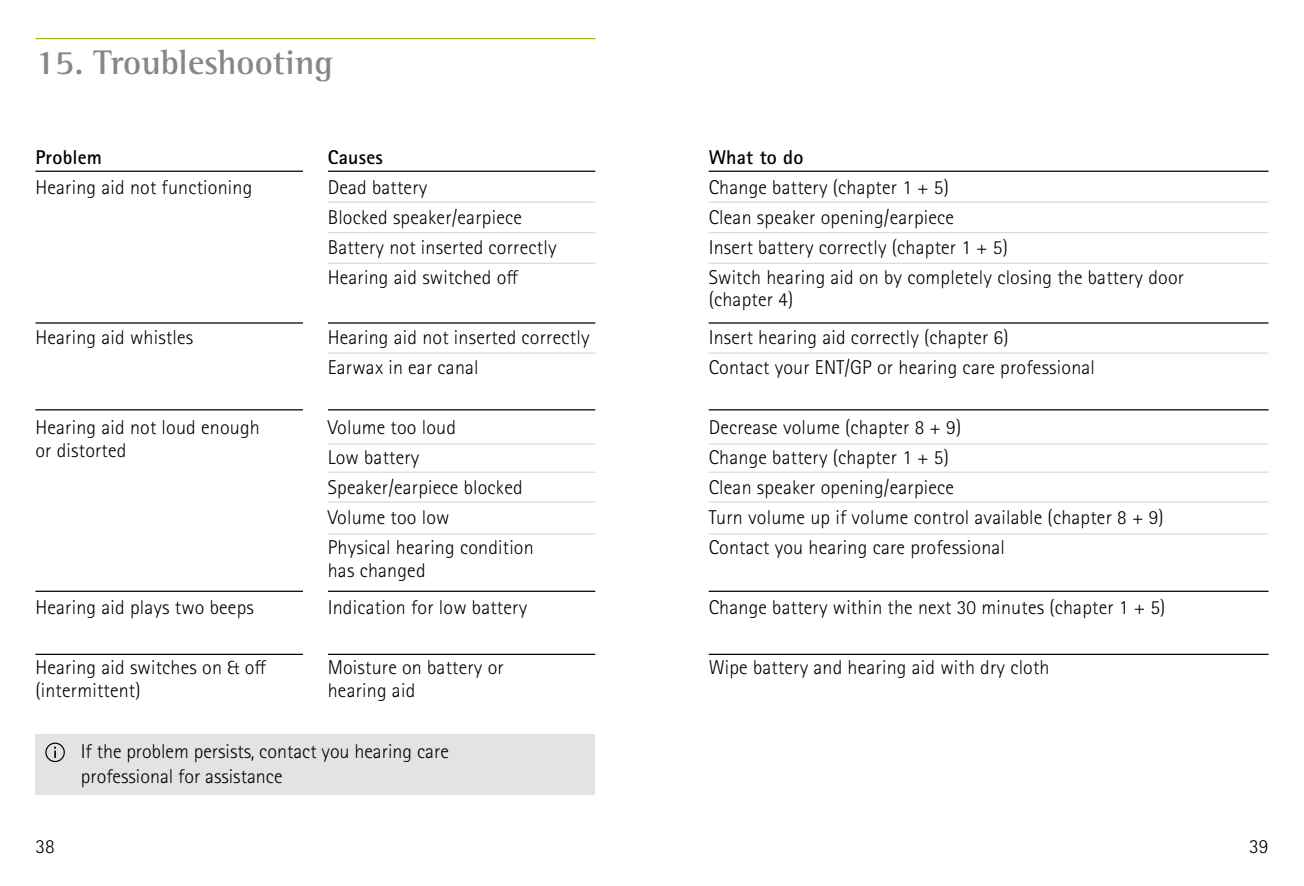
<style>
.page{position:relative;width:1304px;height:886px;background:#fff}
.page>*{position:absolute;margin:0;border:0;box-sizing:border-box;transform-origin:0 0}
.t1{font:700 35px "Rotis Semi Serif Pro";color:#878787}
.t2{font:300 20px/30px "Rotis Sans Serif Pro";letter-spacing:.01em;color:#000}
.t3{font:700 20px "Rotis Sans Serif Pro";letter-spacing:.01em;color:#000}
</style>
<div class="page">
<hr style="left:35px;top:38px;width:560px;height:1px;background:#95c11f">
<div style="left:35px;top:734px;width:560px;height:60px;background:#e3e3e3"></div>
<hr style="left:328px;top:201px;width:267px;height:2px;background:#dadada">
<hr style="left:328px;top:443px;width:267px;height:1px;background:#dadada">
<hr style="left:328px;top:471px;width:267px;height:2px;background:#dadada">
<hr style="left:328px;top:501px;width:267px;height:2px;background:#dadada">
<hr style="left:328px;top:533px;width:267px;height:1px;background:#dadada">
<hr style="left:328px;top:232px;width:267px;height:1px;background:#dadada">
<hr style="left:328px;top:263px;width:267px;height:1px;background:#dadada">
<hr style="left:328px;top:352px;width:267px;height:2px;background:#dadada">
<hr style="left:35px;top:171px;width:560px;height:1px;background:#000">
<hr style="left:35px;top:322px;width:560px;height:2px;background:#000">
<hr style="left:35px;top:409px;width:560px;height:1px;background:#000">
<hr style="left:35px;top:591px;width:560px;height:1px;background:#000">
<hr style="left:35px;top:654px;width:560px;height:1px;background:#000">
<svg style="left:45px;top:742px;width:20px;height:20px"></svg>
<div style="left:303px;top:120px;width:25px;height:560px;background:#fff"></div>
<hr style="left:709px;top:201px;width:560px;height:2px;background:#dadada">
<hr style="left:709px;top:443px;width:560px;height:1px;background:#dadada">
<hr style="left:709px;top:471px;width:560px;height:2px;background:#dadada">
<hr style="left:709px;top:501px;width:560px;height:2px;background:#dadada">
<hr style="left:709px;top:533px;width:560px;height:1px;background:#dadada">
<hr style="left:709px;top:232px;width:560px;height:1px;background:#dadada">
<hr style="left:709px;top:263px;width:560px;height:1px;background:#dadada">
<hr style="left:709px;top:352px;width:560px;height:2px;background:#dadada">
<hr style="left:709px;top:171px;width:560px;height:1px;background:#000">
<hr style="left:709px;top:322px;width:560px;height:2px;background:#000">
<hr style="left:709px;top:409px;width:560px;height:1px;background:#000">
<hr style="left:709px;top:591px;width:560px;height:1px;background:#000">
<hr style="left:709px;top:654px;width:560px;height:1px;background:#000">
<h1 class="t1" style="left:35px;top:41px;width:299px">15. Troubleshooting</h1>
<p class="t3" style="left:35px;top:144px;width:68px">Problem</p>
<p class="t2" style="left:35px;top:172px;width:219px">Hearing aid not functioning</p>
<p class="t3" style="left:328px;top:144px;width:57px">Causes</p>
<p class="t2" style="left:328px;top:172px;width:230px">Dead battery<br>Blocked speaker/earpiece<br>Battery not inserted correctly<br>Hearing aid switched off</p>
<p class="t2" style="left:35px;top:322px;width:159px">Hearing aid whistles</p>
<p class="t2" style="left:328px;top:322px;width:263px">Hearing aid not inserted correctly<br>Earwax in ear canal</p>
<p class="t2" style="left:35px;top:416px;width:226px;line-height:22.5px">Hearing aid not loud enough or distorted</p>
<p class="t2" style="left:35px;top:592px;width:220px">Hearing aid plays two beeps</p>
<p class="t2" style="left:328px;top:412px;width:208px">Volume too loud<br>Low battery<br>Speaker/earpiece blocked<br>Volume too low<br>Physical hearing condition</p>
<p class="t2" style="left:328px;top:551px;width:201px;line-height:37.5px">has changed<br>Indication for low battery</p>
<p class="t2" style="left:35px;top:656px;width:232px;line-height:22.5px">Hearing aid switches on &amp; off (intermittent)</p>
<p class="t2" style="left:328px;top:656px;width:178px;line-height:22.5px">Moisture on battery or hearing aid</p>
<p class="t2" style="left:81px;top:739px;width:370px;line-height:25px">If the problem persists, contact you hearing care professional for assistance</p>
<p class="t3" style="left:709px;top:144px;width:96px">What to do</p>
<p class="t2" style="left:709px;top:172px;width:477px">Change battery (chapter 1 + 5)<br>Clean speaker opening/earpiece<br>Insert battery correctly (chapter 1 + 5)<br>Switch hearing aid on by completely closing the battery door</p>
<p class="t2" style="left:709px;top:281px;width:301px;line-height:37.5px">(chapter 4)<br>Insert hearing aid correctly (chapter 6)</p>
<p class="t2" style="left:709px;top:352px;width:388px">Contact your ENT/GP or hearing care professional</p>
<p class="t2" style="left:709px;top:412px;width:457px">Decrease volume (chapter 8 + 9)<br>Change battery (chapter 1 + 5)<br>Clean speaker opening/earpiece<br>Turn volume up if volume control available (chapter 8 + 9)<br>Contact you hearing care professional</p>
<p class="t2" style="left:709px;top:592px;width:458px">Change battery within the next 30 minutes (chapter 1 + 5)</p>
<p class="t2" style="left:709px;top:652px;width:342px">Wipe battery and hearing aid with dry cloth</p>
<p class="t2" style="left:35px;top:831px;width:21px">38</p>
<p class="t2" style="left:1249px;top:831px;width:21px">39</p>
</div>
